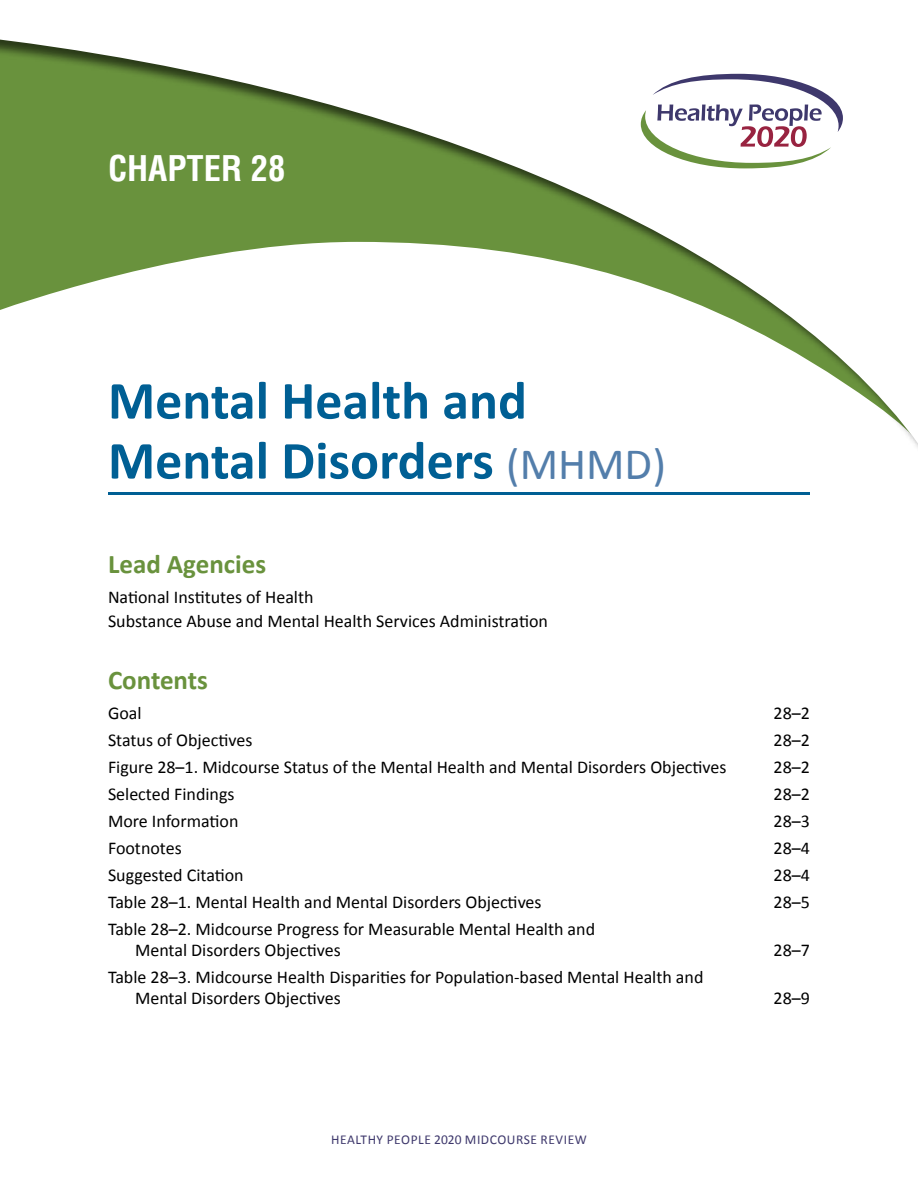
<style>
.page{position:relative;width:918px;height:1188px;background:#fff}
.page>*{position:absolute;margin:0;border:0;box-sizing:border-box;transform-origin:0 0}
.t1{font:700 54px/60px "Calibri";color:#005f94}
.t2{font:700 condensed 34.5px "Helvetica LT Std";color:#fff}
.t3{font:700 27px "Calibri";color:#69923d}
.t4{font:18px/21px "Calibri";color:#000}
.t5{font:13.5px "Calibri";letter-spacing:.04em;color:#3e386c}
.s1{font-weight:400;font-size:45px;color:#537eab}
</style>
<div class="page">
<svg style="left:0;top:39px;width:918px;height:409px"></svg>
<svg style="left:641px;top:74px;width:202px;height:94px"></svg>
<hr style="left:108px;top:492px;width:702px;height:3px;background:#005f94">
<h1 class="t2" style="left:108px;top:147px;width:179px">CHAPTER 28</h1>
<h1 class="t1" style="left:108px;top:371px;width:559px">Mental Health and<br>Mental Disorders <span class="s1">(MHMD)</span></h1>
<h2 class="t3" style="left:108px;top:547px;width:160px">Lead Agencies</h2>
<p class="t4" style="left:108px;top:587px;width:207px">National Institutes of Health</p>
<p class="t4" style="left:108px;top:611px;width:441px">Substance Abuse and Mental Health Services Administration</p>
<h2 class="t3" style="left:108px;top:662px;width:102px">Contents</h2>
<p class="t4" style="left:108px;top:702px;width:35px">Goal</p>
<p class="t4" style="left:774px;top:702px;width:38px">28–2</p>
<p class="t4" style="left:108px;top:729px;width:146px">Status of Objectives</p>
<p class="t4" style="left:774px;top:729px;width:38px">28–2</p>
<p class="t4" style="left:108px;top:756px;width:620px">Figure 28–1. Midcourse Status of the Mental Health and Mental Disorders Objectives</p>
<p class="t4" style="left:774px;top:756px;width:38px">28–2</p>
<p class="t4" style="left:108px;top:783px;width:128px">Selected Findings</p>
<p class="t4" style="left:774px;top:783px;width:38px">28–2</p>
<p class="t4" style="left:108px;top:810px;width:132px">More Information</p>
<p class="t4" style="left:774px;top:810px;width:38px">28–3</p>
<p class="t4" style="left:108px;top:837px;width:75px">Footnotes</p>
<p class="t4" style="left:774px;top:837px;width:38px">28–4</p>
<p class="t4" style="left:108px;top:864px;width:137px">Suggested Citation</p>
<p class="t4" style="left:774px;top:864px;width:38px">28–4</p>
<p class="t4" style="left:108px;top:891px;width:435px">Table 28–1. Mental Health and Mental Disorders Objectives</p>
<p class="t4" style="left:774px;top:891px;width:38px">28–5</p>
<p class="t4" style="left:135px;top:918px;width:462px;text-indent:-27px">Table 28–2. Midcourse Progress for Measurable Mental Health and<br>Mental Disorders Objectives</p>
<p class="t4" style="left:774px;top:939px;width:38px">28–7</p>
<p class="t4" style="left:135px;top:966px;width:570px;text-indent:-27px">Table 28–3. Midcourse Health Disparities for Population-based Mental Health and<br>Mental Disorders Objectives</p>
<p class="t5" style="left:331px;top:1131px;width:257px">HEALTHY PEOPLE 2020 MIDCOURSE REVIEW</p>
<p class="t4" style="left:774px;top:987px;width:38px">28–9</p>
</div>
